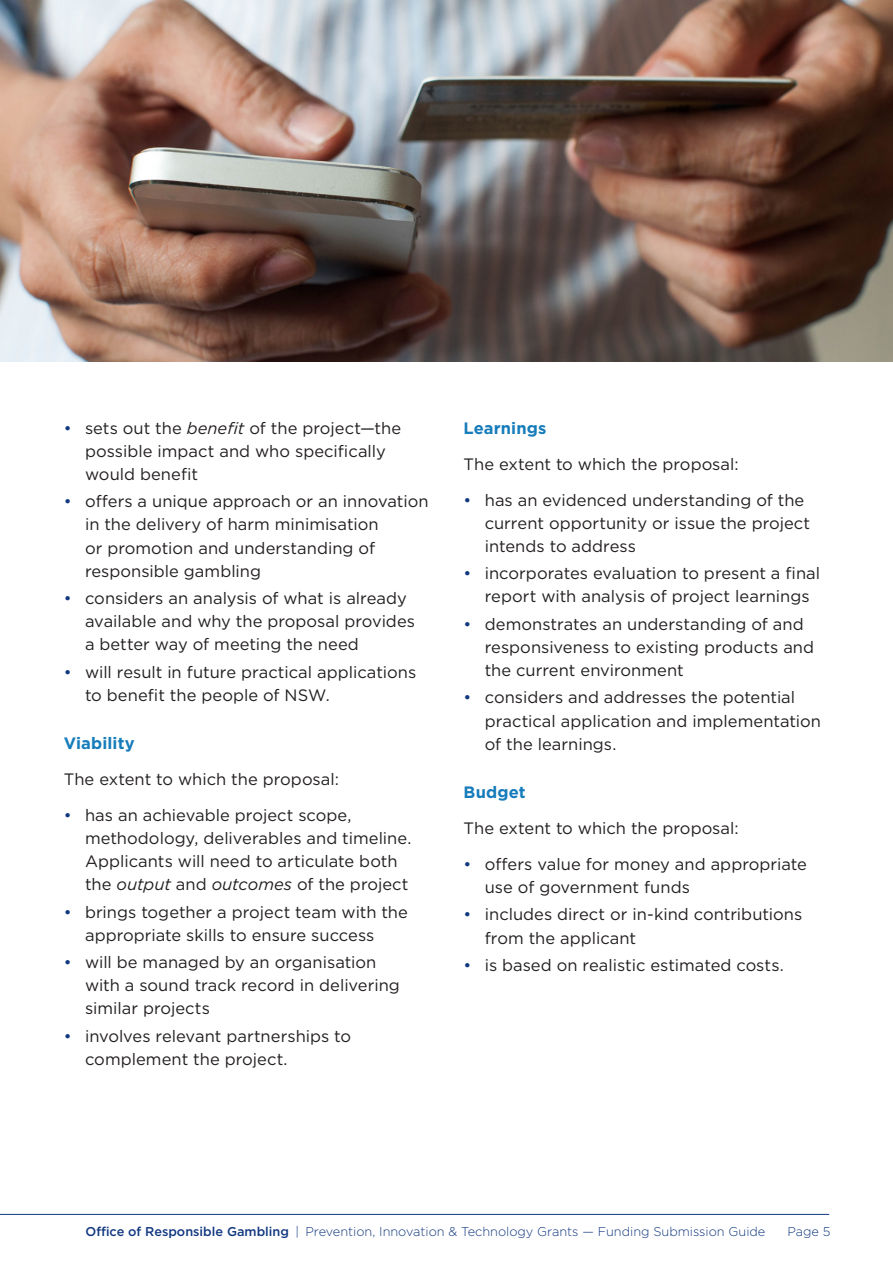
<style>
.page{position:relative;width:893px;height:1263px;background:#fff}
.page>*{position:absolute;margin:0;border:0;box-sizing:border-box;transform-origin:0 0}
.Body{font:16.5px/23.1px "Gotham";color:#231f20}
.t1{font:700 16.5px "Gotham";letter-spacing:.005em;color:#167cbb}
.t2{font:300 12.75px "Gotham";color:#113880}
.s1{color:#113880}
.s2{font-style:italic}
.s3{font-weight:500}
</style>
<div class="page">
<hr style="left:0;top:1214px;width:829px;height:1px;background:#113880">
<img style="left:0;top:0;width:893px;height:361px">
<p class="Body" style="left:85px;top:416px;width:318px;text-indent:-21px"><span class="s1">•</span> sets out the <span class="s2">benefit</span> of the project—the possible impact and who specifically would benefit</p>
<p class="Body" style="left:85px;top:490px;width:345px;text-indent:-21px"><span class="s1">•</span> offers a unique approach or an innovation in the delivery of harm minimisation<br>or promotion and understanding of responsible gambling</p>
<p class="Body" style="left:85px;top:586px;width:331px;text-indent:-21px"><span class="s1">•</span> considers an analysis of what is already available and why the proposal provides a better way of meeting the need</p>
<p class="Body" style="left:85px;top:660px;width:333px;text-indent:-21px"><span class="s1">•</span> will result in future practical applications to benefit the people of NSW.</p>
<h3 class="t1" style="left:64px;top:732px;width:72px">Viability</h3>
<p class="Body" style="left:64px;top:767px;width:277px">The extent to which the proposal:</p>
<p class="Body" style="left:85px;top:803px;width:328px;text-indent:-21px"><span class="s1">•</span> has an achievable project scope, methodology, deliverables and timeline.<br>Applicants will need to articulate both the <span class="s2">output</span> and <span class="s2">outcomes</span> of the project</p>
<p class="Body" style="left:85px;top:900px;width:324px;text-indent:-21px"><span class="s1">•</span> brings together a project team with the appropriate skills to ensure success</p>
<p class="Body" style="left:85px;top:950px;width:316px;text-indent:-21px"><span class="s1">•</span> will be managed by an organisation with a sound track record in delivering similar projects</p>
<p class="Body" style="left:85px;top:1024px;width:268px;text-indent:-21px"><span class="s1">•</span> involves relevant partnerships to complement the project.</p>
<h3 class="t1" style="left:463px;top:417px;width:84px">Learnings</h3>
<p class="Body" style="left:463px;top:452px;width:277px">The extent to which the proposal:</p>
<p class="Body" style="left:485px;top:488px;width:327px;text-indent:-21px"><span class="s1">•</span> has an evidenced understanding of the current opportunity or issue the project intends to address</p>
<p class="Body" style="left:485px;top:562px;width:337px;text-indent:-21px"><span class="s1">•</span> incorporates evaluation to present a final report with analysis of project learnings</p>
<p class="Body" style="left:485px;top:612px;width:331px;text-indent:-21px"><span class="s1">•</span> demonstrates an understanding of and responsiveness to existing products and the current environment</p>
<p class="Body" style="left:485px;top:686px;width:338px;text-indent:-21px"><span class="s1">•</span> considers and addresses the potential practical application and implementation of the learnings.</p>
<h3 class="t1" style="left:463px;top:781px;width:64px">Budget</h3>
<p class="Body" style="left:463px;top:816px;width:277px">The extent to which the proposal:</p>
<p class="Body" style="left:485px;top:852px;width:324px;text-indent:-21px"><span class="s1">•</span> offers value for money and appropriate use of government funds</p>
<p class="Body" style="left:485px;top:903px;width:319px;text-indent:-21px"><span class="s1">•</span> includes direct or in‑kind contributions from the applicant</p>
<p class="Body" style="left:463px;top:953px;width:322px"><span class="s1">•</span> is based on realistic estimated costs.</p>
<p class="t2" style="left:86px;top:1224px;width:681px"><span class="s3">Office of Responsible Gambling</span> | Prevention, Innovation &amp; Technology Grants — Funding Submission Guide</p>
<p class="t2" style="left:787px;top:1224px;width:45px">Page 5</p>
</div>
